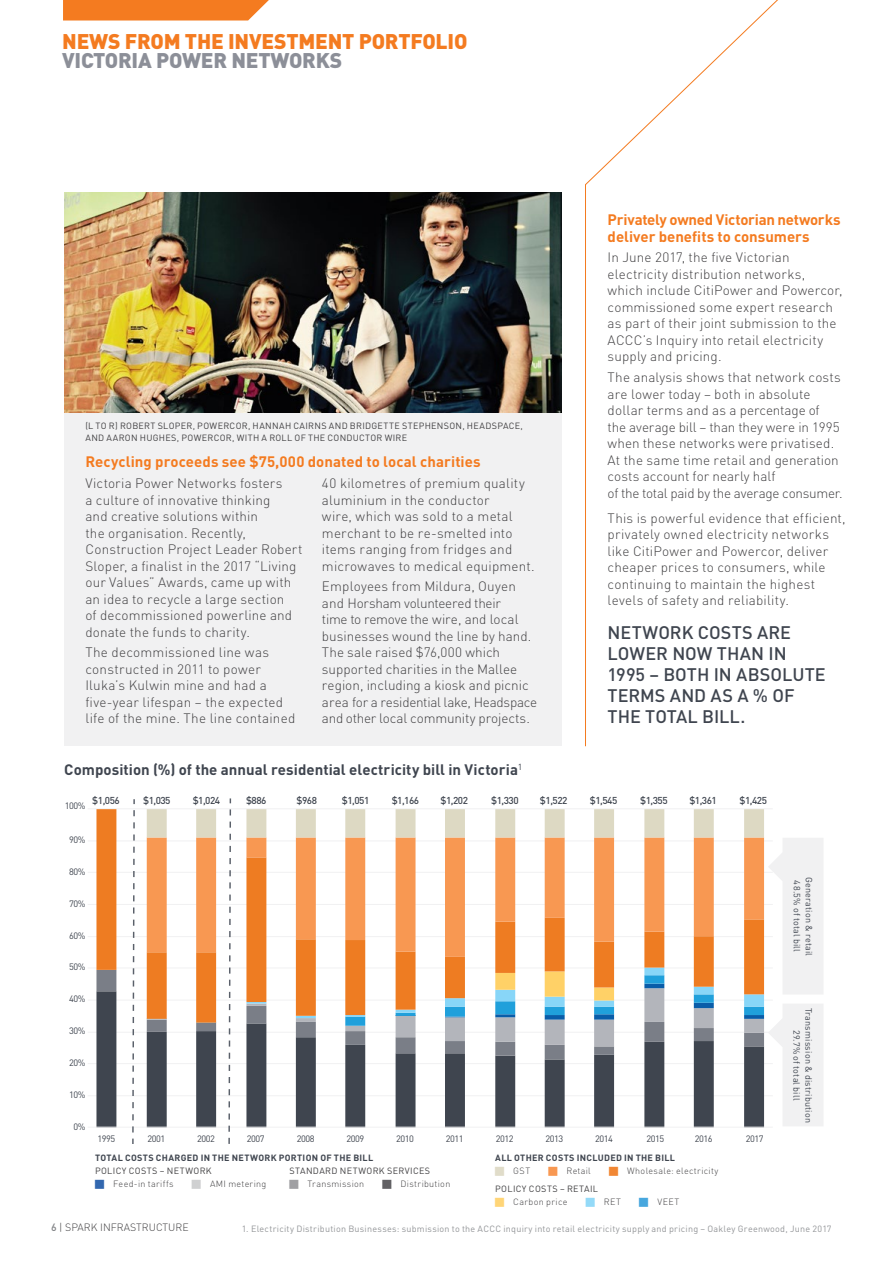
<style>
.page{position:relative;width:893px;height:1263px;background:#fff}
.page>*{position:absolute;margin:0;border:0;box-sizing:border-box;transform-origin:0 0}
.t1{font:900 21px "DIN";letter-spacing:-.01em;color:#f47b20}
.t2{font:900 21px "DIN";letter-spacing:-.01em;color:#8c8f98}
.t3{font:500 18px/21px "DIN";color:#3f454f}
.t4{font:700 15px/16.5px "DIN";color:#f47b20}
.t5{font:700 15px "DIN";letter-spacing:.005em;color:#3f454f}
.t6{font:300 13.5px/16.5px "DIN";letter-spacing:.01em;color:#414042}
.t7{font:300 10.5px "DIN";color:#414042}
.t8{font:500 9.9px "DIN";letter-spacing:-.05em;color:#3f454f}
.t9{font:9.9px "DIN";letter-spacing:-.05em;color:#3f454f}
.t10{font:9.15px "DIN";letter-spacing:-.05em;color:#3f454f}
.t11{font:9.15px "DIN";letter-spacing:-.05em;color:#77787b}
.t12{font:9px/12px "DIN";letter-spacing:.035em;color:#414042}
.t13{font:9px "DIN";letter-spacing:.03em;color:#939598}
.t14{font:300 9px "DIN";letter-spacing:.035em;color:#414042}
.t15{font:700 9px "DIN";letter-spacing:.035em;color:#3f454f}
.t16{font:9px/12px "DIN";letter-spacing:.02em;color:#3f454f;text-align:center}
.s1{font-weight:500;color:#808285}
</style>
<div class="page">
<svg style="left:63px;top:0;width:206px;height:21px"></svg>
<svg style="left:585px;top:0;width:193px;height:747px"></svg>
<hr style="left:88px;top:1095px;width:685px;height:1px;background:#f1f1f2">
<hr style="left:88px;top:1063px;width:685px;height:1px;background:#f1f1f2">
<hr style="left:88px;top:1032px;width:685px;height:1px;background:#f1f1f2">
<hr style="left:88px;top:1000px;width:685px;height:1px;background:#f1f1f2">
<hr style="left:88px;top:967px;width:685px;height:1px;background:#f1f1f2">
<hr style="left:88px;top:936px;width:685px;height:1px;background:#f1f1f2">
<hr style="left:88px;top:904px;width:685px;height:1px;background:#f1f1f2">
<hr style="left:88px;top:872px;width:685px;height:1px;background:#f1f1f2">
<hr style="left:88px;top:840px;width:685px;height:1px;background:#f1f1f2">
<hr style="left:88px;top:808px;width:685px;height:1px;background:#f1f1f2">
<svg style="left:96px;top:1059px;width:51px;height:68px"></svg>
<svg style="left:96px;top:1023px;width:51px;height:36px"></svg>
<svg style="left:96px;top:809px;width:51px;height:214px"></svg>
<hr style="left:88px;top:1127px;width:685px;height:1px;background:#f1f1f2">
<svg style="left:131px;top:799px;width:5px;height:345px"></svg>
<svg style="left:147px;top:798px;width:676px;height:346px"></svg>
<div style="left:64px;top:434px;width:498px;height:312px;background:#f1f1f2"></div>
<img style="left:64px;top:192px;width:498px;height:221px">
<div style="left:64px;top:413px;width:498px;height:28px;background:#f1f1f2"></div>
<h1 class="t1" style="left:62px;top:27px;width:407px">NEWS FROM THE INVESTMENT PORTFOLIO</h1>
<h1 class="t2" style="left:62px;top:47px;width:281px">VICTORIA POWER NETWORKS</h1>
<p class="t12" style="left:85px;top:420px;width:439px">(L TO R) ROBERT SLOPER, POWERCOR, HANNAH CAIRNS AND BRIDGETTE STEPHENSON, HEADSPACE,<br>AND AARON HUGHES, POWERCOR, WITH A ROLL OF THE CONDUCTOR WIRE</p>
<p class="t4" style="left:85px;top:453px;width:397px">Recycling proceeds see $75,000 donated to local charities</p>
<p class="t6" style="left:85px;top:475px;width:219px">Victoria Power Networks fosters<br>a culture of innovative thinking<br>and creative solutions within<br>the organisation. Recently,<br>Construction Project Leader Robert<br>Sloper, a finalist in the 2017 “Living our Values” Awards, came up with an idea to recycle a large section<br>of decommissioned powerline and donate the funds to charity.</p>
<p class="t6" style="left:85px;top:644px;width:211px">The decommissioned line was constructed in 2011 to power<br>Iluka’s Kulwin mine and had a five-year lifespan – the expected life of the mine. The line contained</p>
<p class="t6" style="left:322px;top:475px;width:214px">40 kilometres of premium quality aluminium in the conductor<br>wire, which was sold to a metal merchant to be re-smelted into items ranging from fridges and microwaves to medical equipment.</p>
<p class="t6" style="left:322px;top:578px;width:217px">Employees from Mildura, Ouyen and Horsham volunteered their<br>time to remove the wire, and local businesses wound the line by hand.<br>The sale raised $76,000 which supported charities in the Mallee region, including a kiosk and picnic area for a residential lake, Headspace and other local community projects.</p>
<p class="t5" style="left:64px;top:760px;width:460px">Composition (%) of the annual residential electricity bill in Victoria<sup>1</sup></p>
<p class="t4" style="left:608px;top:211px;width:234px">Privately owned Victorian networks deliver benefits to consumers</p>
<p class="t6" style="left:608px;top:249px;width:236px">In June 2017, the five Victorian electricity distribution networks, which include CitiPower and Powercor, commissioned some expert research as part of their joint submission to the ACCC’s Inquiry into retail electricity supply and pricing.</p>
<p class="t6" style="left:608px;top:369px;width:236px">The analysis shows that network costs are lower today – both in absolute dollar terms and as a percentage of<br>the average bill – than they were in 1995 when these networks were privatised.<br>At the same time retail and generation costs account for nearly half<br>of the total paid by the average consumer.</p>
<p class="t6" style="left:608px;top:509px;width:240px">This is powerful evidence that efficient, privately owned electricity networks like CitiPower and Powercor, deliver cheaper prices to consumers, while continuing to maintain the highest levels of safety and reliability.</p>
<h2 class="t3" style="left:608px;top:621px;width:219px">NETWORK COSTS ARE<br>LOWER NOW THAN IN<br>1995 – BOTH IN ABSOLUTE<br>TERMS AND AS A % OF<br>THE TOTAL BILL.</h2>
<p class="t8" style="left:92px;top:794px;width:29px">$1,056</p>
<p class="t8" style="left:143px;top:794px;width:29px">$1,035</p>
<p class="t8" style="left:193px;top:794px;width:29px">$1,024</p>
<p class="t8" style="left:246px;top:794px;width:22px">$886</p>
<p class="t8" style="left:296px;top:794px;width:22px">$968</p>
<p class="t8" style="left:342px;top:794px;width:29px">$1,051</p>
<p class="t8" style="left:392px;top:794px;width:29px">$1,166</p>
<p class="t8" style="left:441px;top:794px;width:29px">$1,202</p>
<p class="t8" style="left:491px;top:794px;width:29px">$1,330</p>
<p class="t8" style="left:540px;top:794px;width:29px">$1,522</p>
<p class="t8" style="left:590px;top:794px;width:29px">$1,545</p>
<p class="t8" style="left:640px;top:794px;width:29px">$1,355</p>
<p class="t8" style="left:689px;top:794px;width:29px">$1,361</p>
<p class="t8" style="left:739px;top:794px;width:29px">$1,425</p>
<p class="t10" style="left:65px;top:800px;width:22px">100%</p>
<p class="t10" style="left:69px;top:834px;width:18px">90%</p>
<p class="t10" style="left:69px;top:866px;width:18px">80%</p>
<p class="t10" style="left:69px;top:898px;width:18px">70%</p>
<p class="t10" style="left:69px;top:929px;width:18px">60%</p>
<p class="t10" style="left:69px;top:961px;width:18px">50%</p>
<p class="t10" style="left:69px;top:993px;width:18px">40%</p>
<p class="t10" style="left:69px;top:1025px;width:18px">30%</p>
<p class="t10" style="left:69px;top:1057px;width:18px">20%</p>
<p class="t10" style="left:69px;top:1089px;width:18px">10%</p>
<p class="t10" style="left:73px;top:1121px;width:13px">0%</p>
<p class="t10" style="left:98px;top:1133px;width:19px">1995</p>
<p class="t10" style="left:147px;top:1133px;width:19px">2001</p>
<p class="t10" style="left:197px;top:1133px;width:19px">2002</p>
<p class="t10" style="left:247px;top:1133px;width:19px">2007</p>
<p class="t10" style="left:297px;top:1133px;width:19px">2008</p>
<p class="t10" style="left:346px;top:1133px;width:19px">2009</p>
<p class="t10" style="left:396px;top:1133px;width:19px">2010</p>
<p class="t10" style="left:446px;top:1133px;width:19px">2011</p>
<p class="t10" style="left:496px;top:1133px;width:19px">2012</p>
<p class="t10" style="left:545px;top:1133px;width:19px">2013</p>
<p class="t10" style="left:595px;top:1133px;width:19px">2014</p>
<p class="t10" style="left:646px;top:1133px;width:19px">2015</p>
<p class="t10" style="left:695px;top:1133px;width:19px">2016</p>
<p class="t10" style="left:746px;top:1133px;width:19px">2017</p>
<p class="t9" style="left:123px;top:1164px;width:107px">Standard network services</p>
<p class="t9" style="left:290px;top:1164px;width:89px">Policy costs – network</p>
<p class="t15" style="left:95px;top:1152px;width:280px">TOTAL COSTS CHARGED IN THE NETWORK PORTION OF THE BILL</p>
<p class="t12" style="left:95px;top:1165px;width:118px">POLICY COSTS – NETWORK</p>
<p class="t14" style="left:113px;top:1179px;width:62px">Feed-in tariffs</p>
<p class="t14" style="left:210px;top:1179px;width:58px">AMI metering</p>
<p class="t15" style="left:495px;top:1152px;width:181px">ALL OTHER COSTS INCLUDED IN THE BILL</p>
<p class="t14" style="left:513px;top:1165px;width:18px">GST</p>
<p class="t14" style="left:567px;top:1165px;width:26px">Retail</p>
<p class="t14" style="left:627px;top:1165px;width:93px">Wholesale: electricity</p>
<p class="t12" style="left:495px;top:1182px;width:104px">POLICY COSTS – RETAIL</p>
<p class="t14" style="left:513px;top:1196px;width:56px">Carbon price</p>
<p class="t14" style="left:604px;top:1196px;width:19px">RET</p>
<p class="t14" style="left:657px;top:1196px;width:23px">VEET</p>
<p class="t12" style="left:289px;top:1165px;width:142px">STANDARD NETWORK SERVICES</p>
<p class="t14" style="left:308px;top:1179px;width:58px">Transmission</p>
<p class="t14" style="left:401px;top:1179px;width:51px">Distribution</p>
<p class="t16" style="left:815px;top:876px;width:81px;rotate:90deg">Generation &amp; retail<br>48.5% of total bill</p>
<p class="t16" style="left:815px;top:1007px;width:117px;rotate:90deg">Transmission &amp; distribution<br>29.7% of total bill</p>
<p class="t11" style="left:793px;top:1024px;width:17px">GST</p>
<p class="t11" style="left:793px;top:1040px;width:23px">Retail</p>
<p class="t11" style="left:793px;top:1112px;width:21px">VEET</p>
<p class="t7" style="left:51px;top:1221px;width:139px"><span class="s1">6</span> | SPARK INFRASTRUCTURE</p>
<p class="t13" style="left:242px;top:1223px;width:591px">1. Electricity Distribution Businesses: submission to the ACCC inquiry into retail electricity supply and pricing – Oakley Greenwood, June 2017</p>
</div>
